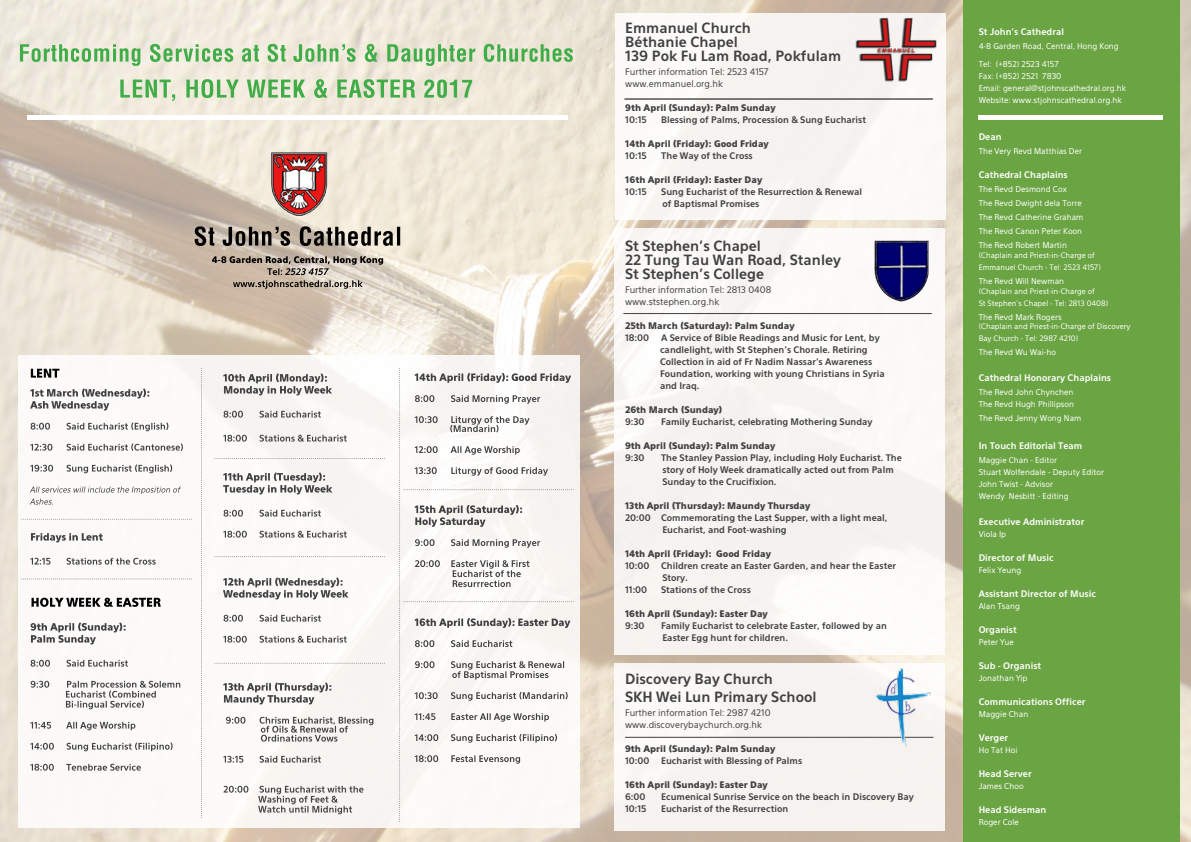
<style>
.page{position:relative;width:1191px;height:842px;background:#fff}
.page>*{position:absolute;margin:0;border:0;box-sizing:border-box;transform-origin:0 0}
.t1{font:700 14px/14px "Eau Sans";color:#414042}
.t2{font:700 9px/12px "Eau Sans";color:#414042}
.t3{font:900 9px "Eau Sans";color:#414042}
.t4{font:700 9px "Eau Sans";color:#fff}
.t5{font:9px/12px "Eau Sans";color:#414042}
.t6{font:8px/12px "Eau Sans";color:#fff}
.t7{font:7.5px/12px "Eau Sans";color:#fff}
</style>
<div class="page">
<img style="left:0;top:0;width:1191px;height:842px">
<div style="left:18px;top:356px;width:561px;height:472px;background:#fbfaf8"></div>
<div style="left:963px;top:0;width:216px;height:842px;background:#6ba543"></div>
<svg style="left:201px;top:368px;width:1px;height:450px"></svg>
<svg style="left:120px;top:79px;width:352px;height:22px;background:#b5d5a9"></svg>
<svg style="left:20px;top:44px;width:553px;height:22px;background:#b9d6ae"></svg>
<svg style="left:195px;top:226px;width:205px;height:20px;background:#857e74"></svg>
<svg style="left:212px;top:256px;width:171px;height:33px;background:#afa396"></svg>
<img style="left:270px;top:151px;width:57px;height:64px">
<div style="left:614px;top:13px;width:331px;height:207px;background:#f8f4f1"></div>
<div style="left:614px;top:229px;width:331px;height:426px;background:#f8f5f2"></div>
<div style="left:614px;top:663px;width:330px;height:168px;background:#f6f3f0"></div>
<img style="left:874px;top:241px;width:54px;height:61px">
<img style="left:855px;top:17px;width:82px;height:65px">
<hr style="left:624px;top:99px;width:309px;height:1px;background:#000">
<hr style="left:623px;top:313px;width:308px;height:1px;background:#414042">
<hr style="left:625px;top:737px;width:308px;height:1px;background:#414042">
<img style="left:876px;top:667px;width:55px;height:79px">
<svg style="left:30px;top:764px;width:111px;height:7px"></svg>
<svg style="left:66px;top:742px;width:107px;height:9px"></svg>
<svg style="left:30px;top:743px;width:24px;height:7px"></svg>
<svg style="left:30px;top:722px;width:105px;height:8px"></svg>
<svg style="left:31px;top:681px;width:149px;height:28px"></svg>
<svg style="left:66px;top:660px;width:62px;height:7px"></svg>
<svg style="left:31px;top:660px;width:19px;height:7px"></svg>
<svg style="left:31px;top:622px;width:94px;height:22px"></svg>
<svg style="left:30px;top:558px;width:126px;height:7px"></svg>
<svg style="left:31px;top:533px;width:72px;height:9px"></svg>
<svg style="left:30px;top:486px;width:151px;height:19px"></svg>
<svg style="left:30px;top:464px;width:142px;height:9px"></svg>
<svg style="left:30px;top:443px;width:153px;height:8px"></svg>
<svg style="left:66px;top:422px;width:102px;height:9px"></svg>
<svg style="left:31px;top:423px;width:19px;height:7px"></svg>
<svg style="left:30px;top:388px;width:119px;height:22px"></svg>
<svg style="left:223px;top:786px;width:140px;height:28px"></svg>
<svg style="left:223px;top:756px;width:98px;height:7px"></svg>
<svg style="left:226px;top:717px;width:147px;height:25px"></svg>
<svg style="left:223px;top:682px;width:108px;height:22px"></svg>
<svg style="left:223px;top:636px;width:124px;height:7px"></svg>
<svg style="left:259px;top:615px;width:62px;height:7px"></svg>
<svg style="left:223px;top:615px;width:20px;height:7px"></svg>
<svg style="left:223px;top:577px;width:125px;height:22px"></svg>
<svg style="left:223px;top:531px;width:124px;height:7px"></svg>
<svg style="left:259px;top:510px;width:62px;height:7px"></svg>
<svg style="left:223px;top:510px;width:20px;height:7px"></svg>
<svg style="left:223px;top:472px;width:109px;height:22px"></svg>
<svg style="left:223px;top:435px;width:124px;height:7px"></svg>
<svg style="left:259px;top:411px;width:62px;height:7px"></svg>
<svg style="left:223px;top:411px;width:20px;height:7px"></svg>
<svg style="left:223px;top:373px;width:109px;height:22px"></svg>
<svg style="left:21px;top:519px;width:171px;height:1px"></svg>
<svg style="left:21px;top:578px;width:171px;height:1px"></svg>
<svg style="left:214px;top:556px;width:171px;height:1px"></svg>
<svg style="left:214px;top:458px;width:171px;height:1px"></svg>
<svg style="left:214px;top:663px;width:171px;height:1px"></svg>
<svg style="left:399px;top:368px;width:174px;height:454px"></svg>
<hr style="left:978px;top:116px;width:184px;height:4px;background:#fff">
<hr style="left:27px;top:115px;width:540px;height:4px;background:#fff">
<svg style="left:31px;top:369px;width:28px;height:9px"></svg>
<svg style="left:32px;top:598px;width:129px;height:9px"></svg>
<h1 class="t1" style="left:625px;top:21px;width:217px">Emmanuel Church<br>Béthanie Chapel<br>139 Pok Fu Lam Road, Pokfulam</h1>
<p class="t5" style="left:625px;top:66px;width:145px">Further information Tel: 2523 4157 www.emmanuel.org.hk</p>
<p class="t3" style="left:625px;top:102px;width:152px">9th April (Sunday): Palm Sunday</p>
<p class="t2" style="left:625px;top:114px;width:23px">10:15</p>
<p class="t2" style="left:661px;top:114px;width:206px">Blessing of Palms, Procession &amp; Sung Eucharist</p>
<p class="t3" style="left:625px;top:138px;width:145px">14th April (Friday): Good Friday</p>
<p class="t2" style="left:625px;top:150px;width:23px">10:15</p>
<p class="t2" style="left:661px;top:150px;width:93px">The Way of the Cross</p>
<p class="t3" style="left:625px;top:174px;width:138px">16th April (Friday): Easter Day</p>
<p class="t2" style="left:625px;top:186px;width:23px">10:15</p>
<p class="t2" style="left:661px;top:186px;width:202px">Sung Eucharist of the Resurrection &amp; Renewal of Baptismal Promises</p>
<h1 class="t1" style="left:625px;top:238px;width:217px">St Stephen’s Chapel<br>22 Tung Tau Wan Road, Stanley<br>St Stephen’s College</h1>
<p class="t5" style="left:625px;top:283px;width:148px">Further information Tel: 2813 0408 www.ststephen.org.hk</p>
<p class="t3" style="left:625px;top:320px;width:171px">25th March (Saturday): Palm Sunday</p>
<p class="t2" style="left:625px;top:331px;width:26px">18:00</p>
<p class="t2" style="left:660px;top:331px;width:226px">A Service of Bible Readings and Music for Lent, by candlelight, with St Stephen’s Chorale. Retiring Collection in aid of Fr Nadim Nassar’s Awareness Foundation, working with young Christians in Syria and Iraq.</p>
<p class="t3" style="left:625px;top:404px;width:99px">26th March (Sunday)</p>
<p class="t2" style="left:625px;top:415px;width:21px">9:30</p>
<p class="t2" style="left:661px;top:415px;width:213px">Family Eucharist, celebrating Mothering Sunday</p>
<p class="t3" style="left:625px;top:440px;width:152px">9th April (Sunday): Palm Sunday</p>
<p class="t2" style="left:625px;top:451px;width:21px">9:30</p>
<p class="t2" style="left:661px;top:451px;width:242px">The Stanley Passion Play, including Holy Eucharist. The story of Holy Week dramatically acted out from Palm<br>Sunday to the Crucifixion.</p>
<p class="t3" style="left:625px;top:500px;width:187px">13th April (Thursday): Maundy Thursday</p>
<p class="t2" style="left:662px;top:511px;width:227px;text-indent:-37px">20:00 Commemorating the Last Supper, with a light meal,<br>Eucharist, and Foot-washing</p>
<p class="t3" style="left:625px;top:548px;width:147px">14th April (Friday): Good Friday</p>
<p class="t2" style="left:625px;top:559px;width:26px">10:00</p>
<p class="t2" style="left:661px;top:559px;width:237px">Children create an Easter Garden, and hear the Easter<br>Story.</p>
<p class="t2" style="left:625px;top:583px;width:24px">11:00</p>
<p class="t2" style="left:661px;top:583px;width:91px">Stations of the Cross</p>
<p class="t3" style="left:625px;top:608px;width:144px">16th April (Sunday): Easter Day</p>
<p class="t2" style="left:625px;top:619px;width:21px">9:30</p>
<p class="t2" style="left:661px;top:619px;width:227px">Family Eucharist to celebrate Easter, followed by an<br>Easter Egg hunt for children.</p>
<h1 class="t1" style="left:625px;top:670px;width:193px;line-height:18px">Discovery Bay Church<br>SKH Wei Lun Primary School</h1>
<p class="t5" style="left:625px;top:707px;width:147px">Further information Tel: 2987 4210 www.discoverybaychurch.org.hk</p>
<p class="t3" style="left:625px;top:744px;width:152px">9th April (Sunday): Palm Sunday</p>
<p class="t2" style="left:625px;top:755px;width:26px">10:00</p>
<p class="t2" style="left:661px;top:755px;width:143px">Eucharist with Blessing of Palms</p>
<p class="t3" style="left:625px;top:780px;width:144px">16th April (Sunday): Easter Day</p>
<p class="t2" style="left:625px;top:791px;width:22px">6:00</p>
<p class="t2" style="left:661px;top:791px;width:254px">Ecumenical Sunrise Service on the beach in Discovery Bay</p>
<p class="t2" style="left:625px;top:803px;width:23px">10:15</p>
<p class="t2" style="left:661px;top:803px;width:129px">Eucharist of the Resurrection</p>
<p class="t4" style="left:978px;top:26px;width:87px">St John’s Cathedral</p>
<p class="t6" style="left:978px;top:40px;width:142px">4-8 Garden Road, Central, Hong Kong</p>
<p class="t6" style="left:978px;top:58px;width:149px">Tel: (+852) 2523 4157<br>Fax: (+852) 2521 7830<br>Email: general@stjohnscathedral.org.hk<br>Website: www.stjohnscathedral.org.hk</p>
<p class="t4" style="left:978px;top:131px;width:24px">Dean</p>
<p class="t6" style="left:978px;top:145px;width:105px">The Very Revd Matthias Der</p>
<p class="t4" style="left:978px;top:169px;width:91px">Cathedral Chaplains</p>
<p class="t6" style="left:978px;top:182px;width:106px;line-height:14px">The Revd Desmond Cox<br>The Revd Dwight dela Torre<br>The Revd Catherine Graham<br>The Revd Canon Peter Koon<br>The Revd Robert Martin</p>
<p class="t7" style="left:978px;top:249px;width:124px">(Chaplain and Priest-in-Charge of<br>Emmanuel Church - Tel: 2523 4157)</p>
<p class="t6" style="left:978px;top:275px;width:87px">The Revd Will Newman</p>
<p class="t7" style="left:978px;top:285px;width:131px">(Chaplain and Priest-in-Charge of<br>St Stephen’s Chapel - Tel: 2813 0408)</p>
<p class="t6" style="left:978px;top:311px;width:85px">The Revd Mark Rogers</p>
<p class="t7" style="left:978px;top:320px;width:153px">(Chaplain and Priest-in-Charge of Discovery<br>Bay Church - Tel: 2987 4210)</p>
<p class="t6" style="left:978px;top:346px;width:79px">The Revd Wu Wai-ho</p>
<p class="t4" style="left:978px;top:372px;width:134px">Cathedral Honorary Chaplains</p>
<p class="t6" style="left:978px;top:386px;width:97px">The Revd John Chynchen<br>The Revd Hugh Phillipson</p>
<p class="t6" style="left:978px;top:412px;width:104px">The Revd Jenny Wong Nam</p>
<p class="t4" style="left:978px;top:440px;width:105px">In Touch Editorial Team</p>
<p class="t6" style="left:978px;top:454px;width:127px">Maggie Chan - Editor<br>Stuart Wolfendale - Deputy Editor<br>John Twist - Advisor<br>Wendy Nesbitt - Editing</p>
<p class="t4" style="left:978px;top:516px;width:107px">Executive Administrator</p>
<p class="t6" style="left:978px;top:528px;width:29px">Viola Ip</p>
<p class="t4" style="left:978px;top:552px;width:76px">Director of Music</p>
<p class="t6" style="left:978px;top:564px;width:44px">Felix Yeung</p>
<p class="t4" style="left:978px;top:588px;width:119px">Assistant Director of Music</p>
<p class="t6" style="left:978px;top:600px;width:43px">Alan Tsang</p>
<p class="t4" style="left:978px;top:624px;width:40px">Organist</p>
<p class="t6" style="left:978px;top:636px;width:37px">Peter Yue</p>
<p class="t4" style="left:978px;top:660px;width:64px">Sub - Organist</p>
<p class="t6" style="left:978px;top:672px;width:50px">Jonathan Yip</p>
<p class="t4" style="left:978px;top:696px;width:108px">Communications Officer</p>
<p class="t6" style="left:978px;top:708px;width:51px">Maggie Chan</p>
<p class="t4" style="left:978px;top:732px;width:31px">Verger</p>
<p class="t6" style="left:978px;top:744px;width:40px">Ho Tat Hoi</p>
<p class="t4" style="left:978px;top:768px;width:54px">Head Server</p>
<p class="t6" style="left:978px;top:780px;width:46px">James Choo</p>
<p class="t4" style="left:978px;top:804px;width:69px">Head Sidesman</p>
<p class="t6" style="left:978px;top:816px;width:42px">Roger Cole</p>
</div>
